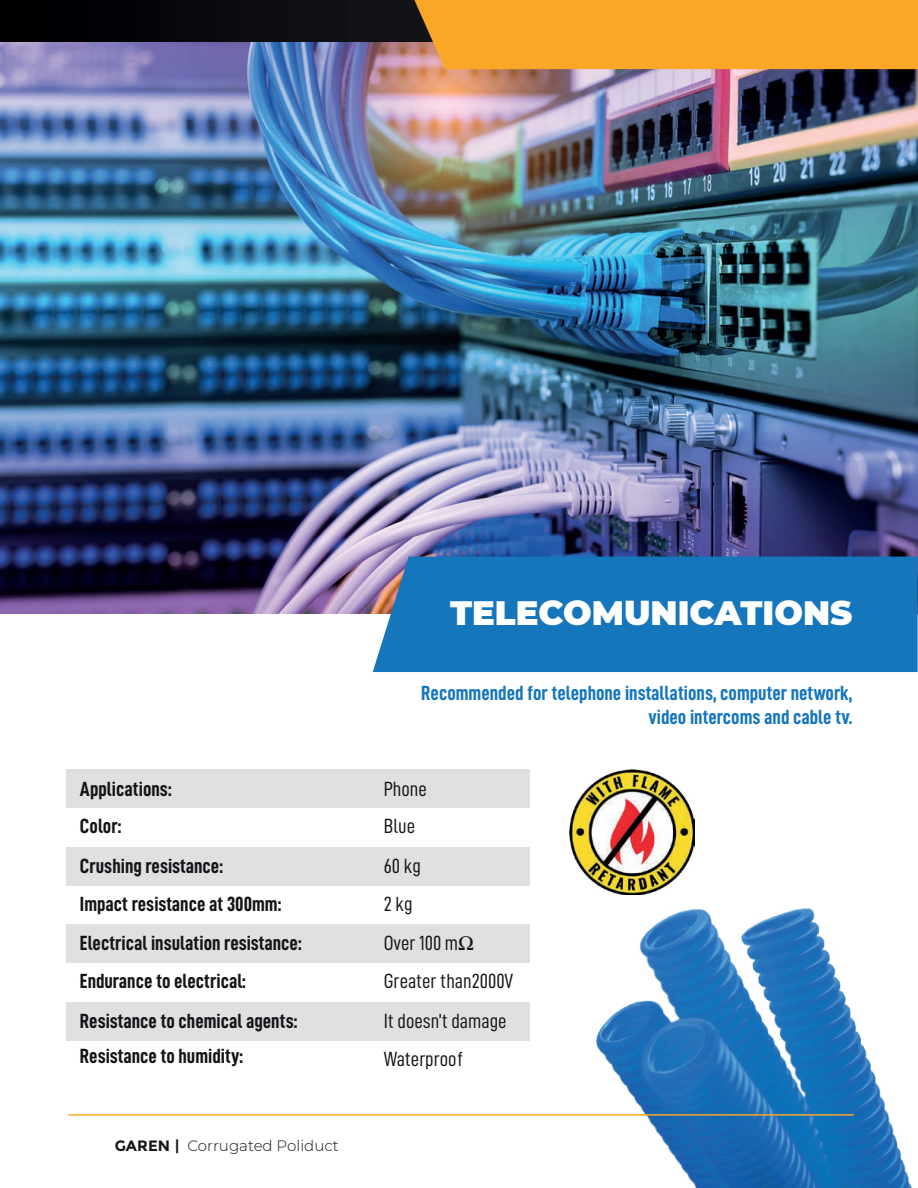
<style>
.page{position:relative;width:918px;height:1188px;background:#fff}
.page>*{position:absolute;margin:0;border:0;box-sizing:border-box;transform-origin:0 0}
.t1{font:900 33.75px "Montserrat";color:#fff}
.t2{font:20.55px/38.7px "D DIN Condensed Bold";color:#171419}
.t3{font:20.55px/24.8px "D DIN Condensed Bold";color:#1576bc;text-align:right}
.t4{font:20.55px/38.7px "D DIN Condensed";color:#171419}
.t5{font:300 15px "Montserrat";color:#171419}
.s1{font-family:"Times New Roman"}
.s2{font-weight:700}
</style>
<div class="page">
<img style="left:0;top:2px;width:918px;height:612px">
<img style="left:596px;top:908px;width:316px;height:280px">
<div style="left:1px;top:0;width:917px;height:41px;background:linear-gradient(to bottom,#08090d,#08090d)"></div>
<div style="left:414px;top:0;width:504px;height:69px;background:#faa727"></div>
<hr style="left:68px;top:1114px;width:786px;height:2px;background:#faa727">
<div style="left:373px;top:557px;width:545px;height:115px;background:#1576bc"></div>
<div style="left:66px;top:770px;width:464px;height:38px;background:#dfe1e1"></div>
<div style="left:66px;top:847px;width:464px;height:39px;background:#dfe1e1"></div>
<div style="left:66px;top:924px;width:464px;height:39px;background:#dfe1e1"></div>
<div style="left:66px;top:1002px;width:464px;height:39px;background:#dfe1e1"></div>
<img style="left:570px;top:770px;width:124px;height:124px">
<h1 class="t1" style="left:450px;top:588px;width:404px">TELECOMUNICATIONS</h1>
<p class="t3" style="left:421px;top:680px;width:433px">Recommended for telephone installations, computer network, video intercoms and cable tv.</p>
<p class="t2" style="left:80px;top:769px;width:93px">Applications:</p>
<p class="t4" style="left:384px;top:769px;width:44px">Phone</p>
<p class="t2" style="left:80px;top:805px;width:145px;line-height:39.9px">Color:<br>Crushing resistance:</p>
<p class="t2" style="left:80px;top:884px;width:223px">Impact resistance at 300mm:<br>Electrical insulation resistance:<br>Endurance to electrical:</p>
<p class="t4" style="left:384px;top:805px;width:39px;line-height:39.9px">Blue<br>60 kg</p>
<p class="t4" style="left:384px;top:884px;width:131px">2 kg<br>Over 100 m<span class="s1">Ω<br></span>Greater than2000V</p>
<p class="t2" style="left:80px;top:1001px;width:219px">Resistance to chemical agents:</p>
<p class="t4" style="left:384px;top:1001px;width:124px">It doesn’t damage</p>
<p class="t2" style="left:80px;top:1036px;width:165px">Resistance to humidity:</p>
<p class="t4" style="left:384px;top:1039px;width:81px">Waterproof</p>
<p class="t5" style="left:115px;top:1136px;width:226px"><span class="s2">GAREN |</span> Corrugated Poliduct</p>
</div>
